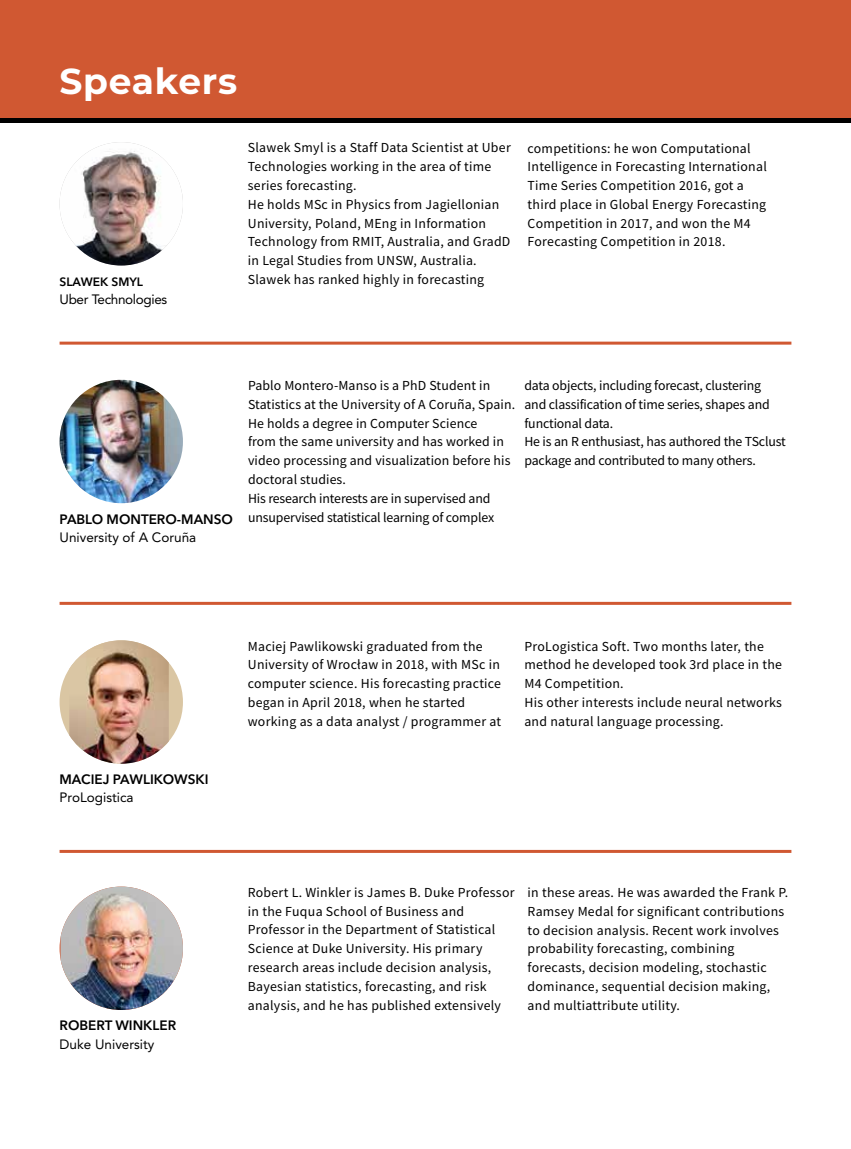
<style>
.page{position:relative;width:851px;height:1149px;background:#fff}
.page>*{position:absolute;margin:0;border:0;box-sizing:border-box;transform-origin:0 0}
.t1{font:700 36px "Montserrat";letter-spacing:.02em;color:#fff}
.t2{font:13.8px/18.8px "Source Sans Pro";letter-spacing:.02em;color:#000}
.t3{font:13.8px/18.8px "Source Sans Pro";letter-spacing:-.01em;color:#000}
.t4{font:600 13.5px "Avenir Next LT Pro";color:#000}
.t5{font:13.5px "Avenir LT Std";color:#000}
.t6{font:13.5px "Avenir LT Std";letter-spacing:-.025em;color:#000}
.t7{font:600 12px "Avenir Next LT Pro";color:#000}
</style>
<div class="page">
<hr style="left:60px;top:601px;width:731px;height:3px;background:#d05832">
<hr style="left:60px;top:849px;width:731px;height:3px;background:#d05832">
<hr style="left:60px;top:341px;width:731px;height:3px;background:#d05832">
<div style="left:0;top:0;width:850px;height:119px;background:#d05832"></div>
<hr style="left:0;top:119px;width:850px;height:4px;background:#000">
<img style="left:60px;top:142px;width:123px;height:123px;border-radius:62px">
<img style="left:60px;top:379px;width:123px;height:124px;border-radius:62px">
<div style="left:60px;top:640px;width:123px;height:123px;background:#dac6a3;border-radius:50%"></div>
<img style="left:69px;top:640px;width:100px;height:123px">
<img style="left:60px;top:886px;width:123px;height:123px">
<h1 class="t1" style="left:60px;top:56px;width:179px">Speakers</h1>
<p class="t7" style="left:60px;top:274px;width:85px">SLAWEK SMYL</p>
<p class="t6" style="left:60px;top:291px;width:109px">Uber Technologies</p>
<p class="t2" style="left:248px;top:138px;width:264px">Slawek Smyl is a Staff Data Scientist at Uber Technologies working in the area of time series forecasting.<br>He holds MSc in Physics from Jagiellonian University, Poland, MEng in Information Technology from RMIT, Australia, and GradD in Legal Studies from UNSW, Australia.<br>Slawek has ranked highly in forecasting</p>
<p class="t2" style="left:527px;top:138px;width:241px">competitions: he won Computational Intelligence in Forecasting International Time Series Competition 2016, got a third place in Global Energy Forecasting Competition in 2017, and won the M4<br>Forecasting Competition in 2018.</p>
<p class="t4" style="left:60px;top:510px;width:175px">PABLO MONTERO-MANSO</p>
<p class="t5" style="left:60px;top:529px;width:138px">University of A Coruña</p>
<p class="t2" style="left:248px;top:376px;width:269px">Pablo Montero-Manso is a PhD Student in Statistics at the University of A Coruña, Spain.<br>He holds a degree in Computer Science<br>from the same university and has worked in video processing and visualization before his doctoral studies.<br>His research interests are in supervised and unsupervised statistical learning of complex</p>
<p class="t3" style="left:524px;top:376px;width:263px">data objects, including forecast, clustering and classification of time series, shapes and functional data.<br>He is an R enthusiast, has authored the TSclust package and contributed to many others.</p>
<p class="t4" style="left:60px;top:770px;width:151px">MACIEJ PAWLIKOWSKI</p>
<p class="t5" style="left:60px;top:789px;width:76px">ProLogistica</p>
<p class="t4" style="left:60px;top:1017px;width:118px">ROBERT WINKLER</p>
<p class="t5" style="left:60px;top:1035px;width:96px">Duke University</p>
<p class="t2" style="left:248px;top:636px;width:255px">Maciej Pawlikowski graduated from the University of Wrocław in 2018, with MSc in computer science. His forecasting practice began in April 2018, when he started working as a data analyst / programmer at</p>
<p class="t2" style="left:524px;top:636px;width:259px">ProLogistica Soft. Two months later, the method he developed took 3rd place in the M4 Competition.<br>His other interests include neural networks and natural language processing.</p>
<p class="t2" style="left:248px;top:882px;width:268px">Robert L. Winkler is James B. Duke Professor in the Fuqua School of Business and Professor in the Department of Statistical Science at Duke University. His primary research areas include decision analysis, Bayesian statistics, forecasting, and risk analysis, and he has published extensively</p>
<p class="t2" style="left:527px;top:882px;width:262px">in these areas. He was awarded the Frank P.<br>Ramsey Medal for significant contributions to decision analysis. Recent work involves probability forecasting, combining forecasts, decision modeling, stochastic dominance, sequential decision making, and multiattribute utility.</p>
</div>
